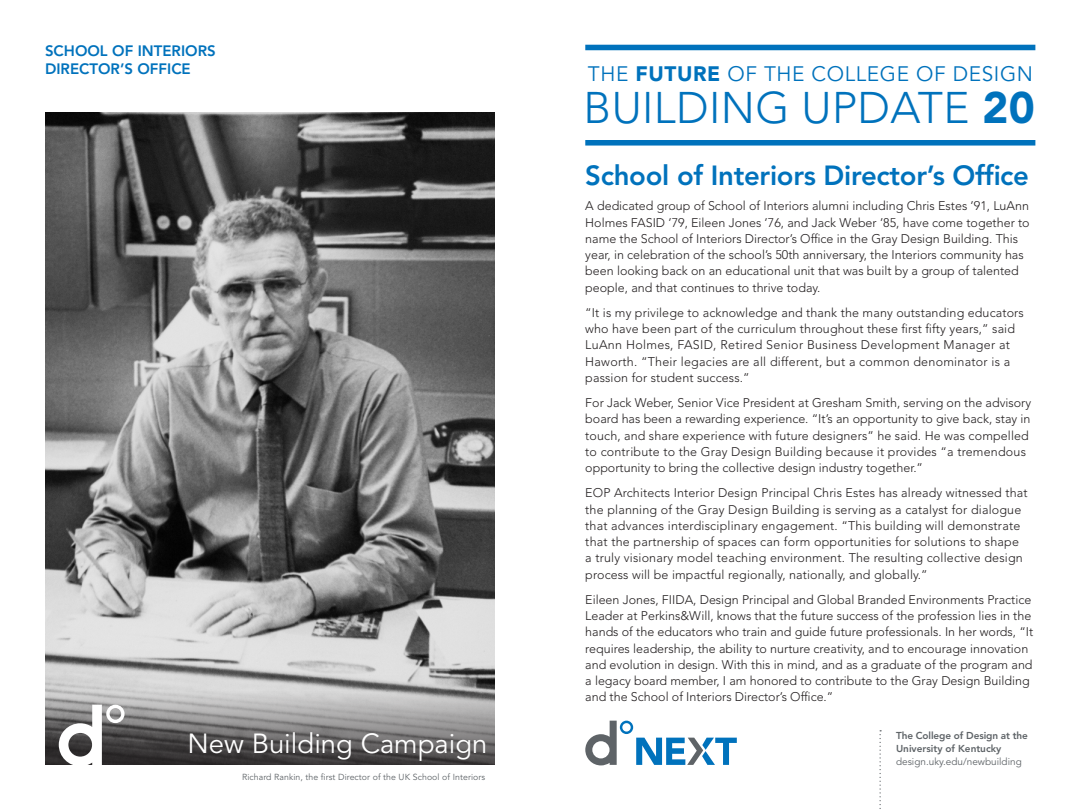
<style>
.page{position:relative;width:1080px;height:810px;background:#fff}
.page>*{position:absolute;margin:0;border:0;box-sizing:border-box;transform-origin:0 0}
.t1{font:300 43.88px "Avenir LT Std";letter-spacing:.01em;color:#0072bc}
.t2{font:800 27.5px "Avenir LT Std";letter-spacing:-.01em;color:#0072bc}
.t3{font:27.5px "Avenir LT Std";color:#fff}
.t4{font:20.75px "Avenir LT Std";letter-spacing:.03em;color:#0072bc}
.t5{font:800 15px "Avenir LT Std";color:#0072bc}
.t6{font:300 12.5px/16.2px "Avenir LT Std";color:#231f20}
.t7{font:800 10px/13.1px "Avenir LT Std";letter-spacing:-.005em;color:#5e6367}
.t8{font:10px "Avenir LT Std";color:#5e6367}
.t9{font:8.75px "Avenir LT Std";letter-spacing:.01em;color:#5e6367}
.s1{font-weight:900}
</style>
<div class="page">
<img style="left:45px;top:112px;width:450px;height:563px">
<svg style="left:45px;top:675px;width:450px;height:90px;background:#8b8a8a"></svg>
<svg style="left:59px;top:705px;width:66px;height:60px"></svg>
<svg style="left:585px;top:721px;width:152px;height:44px"></svg>
<div style="left:585px;top:45px;width:450px;height:5px;background:#0072bc"></div>
<svg style="left:879px;top:730px;width:2px;height:79px"></svg>
<div style="left:585px;top:140px;width:450px;height:6px;background:#0072bc"></div>
<p class="t5" style="left:45px;top:42px;width:172px">SCHOOL OF INTERIORS</p>
<p class="t5" style="left:45px;top:60px;width:147px">DIRECTOR’S OFFICE</p>
<p class="t3" style="left:188px;top:728px;width:301px">New Building Campaign</p>
<p class="t9" style="left:242px;top:772px;width:245px">Richard Rankin, the first Director of the UK School of Interiors</p>
<p class="t4" style="left:588px;top:62px;width:447px">THE <span class="s1">FUTURE</span> OF THE COLLEGE OF DESIGN</p>
<p class="t1" style="left:584px;top:82px;width:453px">BUILDING UPDATE <span class="s1">20</span></p>
<p class="t2" style="left:585px;top:159px;width:445px">School of Interiors Director’s Office</p>
<p class="t6" style="left:585px;top:198px;width:446px">A dedicated group of School of Interiors alumni including Chris Estes ’91, LuAnn Holmes FASID ’79, Eileen Jones ’76, and Jack Weber ’85, have come together to name the School of Interiors Director’s Office in the Gray Design Building. This year, in celebration of the school’s 50th anniversary, the Interiors community has been looking back on an educational unit that was built by a group of talented people, and that continues to thrive today.</p>
<p class="t6" style="left:585px;top:305px;width:440px">“It is my privilege to acknowledge and thank the many outstanding educators who have been part of the curriculum throughout these first fifty years,” said LuAnn Holmes, FASID, Retired Senior Business Development Manager at Haworth. “Their legacies are all different, but a common denominator is a passion for student success.”</p>
<p class="t6" style="left:585px;top:395px;width:447px">For Jack Weber, Senior Vice President at Gresham Smith, serving on the advisory board has been a rewarding experience. “It’s an opportunity to give back, stay in touch, and share experience with future designers” he said. He was compelled to contribute to the Gray Design Building because it provides “a tremendous opportunity to bring the collective design industry together.”</p>
<p class="t6" style="left:585px;top:485px;width:444px">EOP Architects Interior Design Principal Chris Estes has already witnessed that the planning of the Gray Design Building is serving as a catalyst for dialogue that advances interdisciplinary engagement. “This building will demonstrate that the partnership of spaces can form opportunities for solutions to shape a truly visionary model teaching environment. The resulting collective design process will be impactful regionally, nationally, and globally.”</p>
<p class="t6" style="left:585px;top:592px;width:450px">Eileen Jones, FIIDA, Design Principal and Global Branded Environments Practice Leader at Perkins&amp;Will, knows that the future success of the profession lies in the hands of the educators who train and guide future professionals. In her words, “It requires leadership, the ability to nurture creativity, and to encourage innovation and evolution in design. With this in mind, and as a graduate of the program and a legacy board member, I am honored to contribute to the Gray Design Building and the School of Interiors Director’s Office.”</p>
<p class="t7" style="left:896px;top:729px;width:133px">The College of Design at the<br>University of Kentucky</p>
<p class="t8" style="left:896px;top:756px;width:127px">design.uky.edu/newbuilding</p>
</div>
